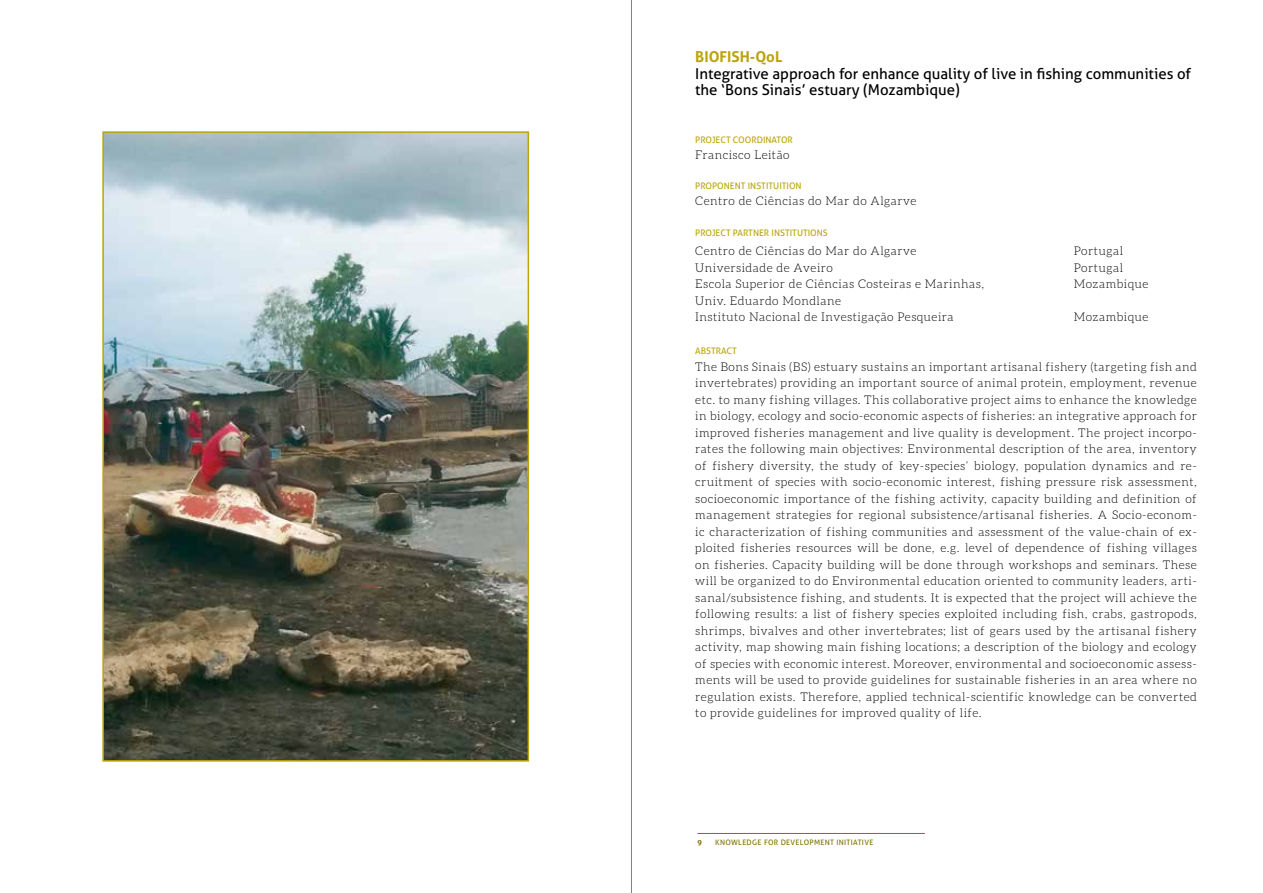
<style>
.page{position:relative;width:1263px;height:893px;background:#fff}
.page>*{position:absolute;margin:0;border:0;box-sizing:border-box;transform-origin:0 0}
.t1{font:15px/16.5px "Aller";color:#000}
.t2{font:700 15px "Aller";color:#bba30d}
.t3{font:300 12px/16.5px "Aleo";letter-spacing:.04em;color:#000}
.t4{font:9px "Aller";color:#bba30d}
.t5{font:7.5px "Aller";letter-spacing:.04em;color:#817100}
.t6{font:700 7.5px "Aller";color:#817100}
</style>
<div class="page">
<hr style="left:697px;top:833px;width:228px;height:1px;background:#817100">
<img style="left:105px;top:134px;width:421px;height:625px">
<div style="left:102px;top:131px;width:427px;height:631px;border:2px solid #bba30d"></div>
<hr style="left:631px;top:0;width:1px;height:893px;background:#808285">
<p class="t2" style="left:695px;top:47px;width:89px">BIOFISH-QoL</p>
<p class="t1" style="left:695px;top:65px;width:497px">Integrative approach for enhance quality of live in fishing communities of the ‘Bons Sinais’ estuary (Mozambique)</p>
<p class="t4" style="left:695px;top:134px;width:99px">PROJECT COORDINATOR</p>
<p class="t3" style="left:695px;top:147px;width:96px">Francisco Leitão</p>
<p class="t4" style="left:695px;top:180px;width:108px">PROPONENT INSTITUITION</p>
<p class="t3" style="left:695px;top:193px;width:223px">Centro de Ciências do Mar do Algarve</p>
<p class="t4" style="left:695px;top:228px;width:134px">PROJECT PARTNER INSTITUTIONS</p>
<p class="t3" style="left:695px;top:243px;width:290px">Centro de Ciências do Mar do Algarve Universidade de Aveiro<br>Escola Superior de Ciências Costeiras e Marinhas, Univ. Eduardo Mondlane<br>Instituto Nacional de Investigação Pesqueira</p>
<p class="t3" style="left:1074px;top:243px;width:76px">Portugal<br>Portugal<br>Mozambique</p>
<p class="t3" style="left:1074px;top:309px;width:76px">Mozambique</p>
<p class="t4" style="left:695px;top:345px;width:43px">ABSTRACT</p>
<p class="t3" style="left:695px;top:358px;width:503px;text-align:justify">The Bons Sinais (BS) estuary sustains an important artisanal fishery (targeting fish and invertebrates) providing an important source of animal protein, employment, revenue etc. to many fishing villages. This collaborative project aims to enhance the knowledge in biology, ecology and socio-economic aspects of fisheries: an integrative approach for improved fisheries management and live quality is development. The project incorpo&shy;rates the following main objectives: Environmental description of the area, inventory of fishery diversity, the study of key-species’ biology, population dynamics and re&shy;cruitment of species with socio-economic interest, fishing pressure risk assessment, socioeconomic importance of the fishing activity, capacity building and definition of management strategies for regional subsistence/artisanal fisheries. A Socio-econom&shy;ic characterization of fishing communities and assessment of the value-chain of ex&shy;ploited fisheries resources will be done, e.g. level of dependence of fishing villages on fisheries. Capacity building will be done through workshops and seminars. These will be organized to do Environmental education oriented to community leaders, arti&shy;sanal/subsistence fishing, and students. It is expected that the project will achieve the following results: a list of fishery species exploited including fish, crabs, gastropods, shrimps, bivalves and other invertebrates; list of gears used by the artisanal fishery activity, map showing main fishing locations; a description of the biology and ecology of species with economic interest. Moreover, environmental and socioeconomic assess&shy;ments will be used to provide guidelines for sustainable fisheries in an area where no regulation exists. Therefore, applied technical-scientific knowledge can be converted to provide guidelines for improved quality of life.</p>
<p class="t6" style="left:697px;top:838px;width:6px">9</p>
<p class="t5" style="left:715px;top:838px;width:160px">KNOWLEDGE FOR DEVELOPMENT INITIATIVE</p>
</div>
